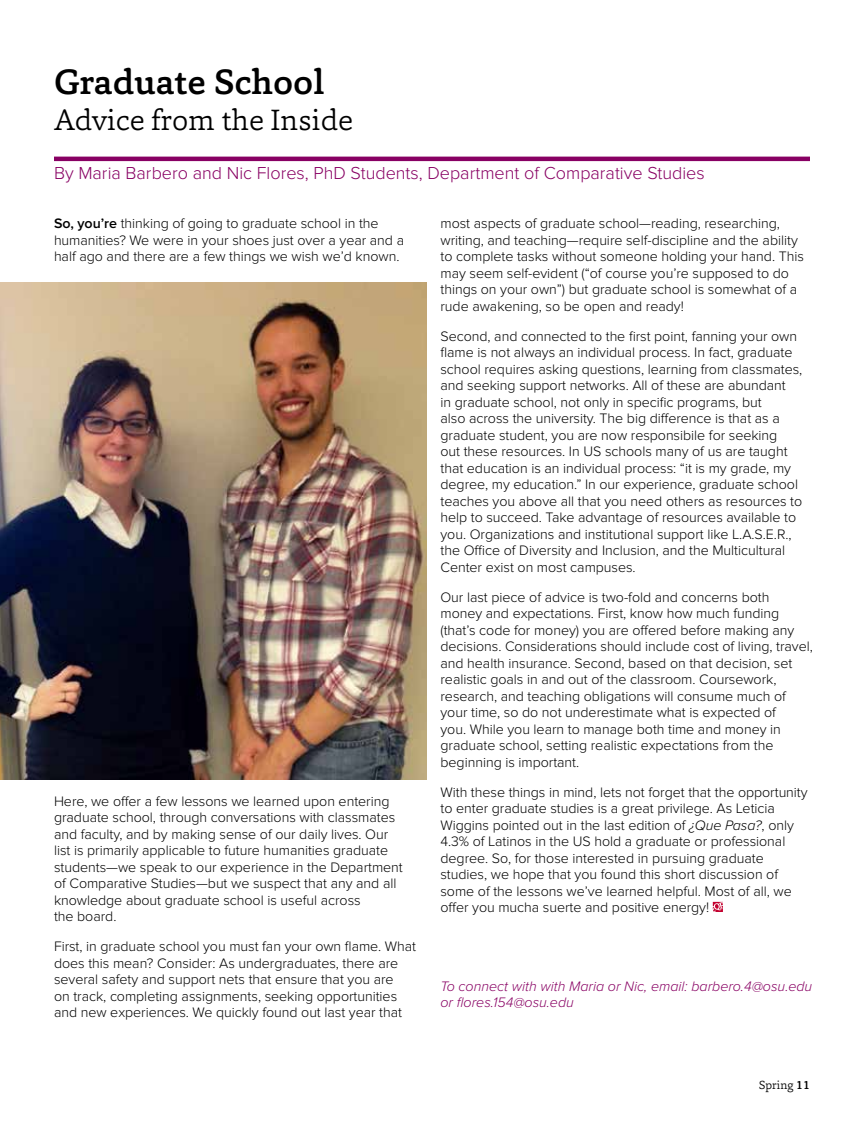
<style>
.page{position:relative;width:864px;height:1134px;background:#fff}
.page>*{position:absolute;margin:0;border:0;box-sizing:border-box;transform-origin:0 0}
.t1{font:500 36px "Capita";color:#000}
.t2{font:300 30px "Capita";color:#000}
.t3{font:300 18px "Proxima Nova";color:#880063}
.t4{font:300 14.25px/16.5px "Proxima Nova";letter-spacing:-.005em;color:#000}
.t5{font:italic 300 14.25px/16.5px "Proxima Nova";color:#880063}
.t6{font:300 12px "Capita";letter-spacing:-.005em;color:#000}
.s1{font-weight:600}
.s2{font-style:italic}
.s3{font-weight:500}
</style>
<div class="page">
<img style="left:0;top:283px;width:427px;height:497px">
<hr style="left:54px;top:157px;width:756px;height:4px;background:#880063">
<svg style="left:713px;top:902px;width:10px;height:10px"></svg>
<h1 class="t1" style="left:54px;top:58px;width:272px">Graduate School</h1>
<h2 class="t2" style="left:54px;top:100px;width:301px">Advice from the Inside</h2>
<p class="t3" style="left:54px;top:163px;width:652px">By Maria Barbero and Nic Flores, PhD Students, Department of Comparative Studies</p>
<p class="t4" style="left:54px;top:215px;width:352px"><span class="s1">So, you’re</span> thinking of going to graduate school in the humanities? We were in your shoes just over a year and a half ago and there are a few things we wish we’d known.</p>
<p class="t4" style="left:440px;top:215px;width:365px">most aspects of graduate school—reading, researching, writing, and teaching—require self-discipline and the ability to complete tasks without someone holding your hand. This may seem self-evident (“of course you’re supposed to do things on your own”) but graduate school is somewhat of a rude awakening, so be open and ready!</p>
<p class="t4" style="left:440px;top:328px;width:363px">Second, and connected to the first point, fanning your own flame is not always an individual process. In fact, graduate school requires asking questions, learning from classmates, and seeking support networks. All of these are abundant<br>in graduate school, not only in specific programs, but<br>also across the university. The big difference is that as a graduate student, you are now responsibile for seeking<br>out these resources. In US schools many of us are taught that education is an individual process: “it is my grade, my degree, my education.” In our experience, graduate school teaches you above all that you need others as resources to help to succeed. Take advantage of resources available to you. Organizations and institutional support like L.A.S.E.R., the Office of Diversity and Inclusion, and the Multicultural Center exist on most campuses.</p>
<p class="t4" style="left:440px;top:589px;width:374px">Our last piece of advice is two-fold and concerns both money and expectations. First, know how much funding (that’s code for money) you are offered before making any decisions. Considerations should include cost of living, travel, and health insurance. Second, based on that decision, set realistic goals in and out of the classroom. Coursework, research, and teaching obligations will consume much of your time, so do not underestimate what is expected of<br>you. While you learn to manage both time and money in graduate school, setting realistic expectations from the beginning is important.</p>
<p class="t4" style="left:440px;top:784px;width:369px">With these things in mind, lets not forget that the opportunity to enter graduate studies is a great privilege. As Leticia Wiggins pointed out in the last edition of <span class="s2">¿Que Pasa?</span>, only 4.3% of Latinos in the US hold a graduate or professional degree. So, for those interested in pursuing graduate studies, we hope that you found this short discussion of some of the lessons we’ve learned helpful. Most of all, we offer you mucha suerte and positive energy!</p>
<p class="t4" style="left:54px;top:793px;width:350px">Here, we offer a few lessons we learned upon entering graduate school, through conversations with classmates and faculty, and by making sense of our daily lives. Our list is primarily applicable to future humanities graduate students—we speak to our experience in the Department of Comparative Studies—but we suspect that any and all knowledge about graduate school is useful across<br>the board.</p>
<p class="t4" style="left:54px;top:938px;width:364px">First, in graduate school you must fan your own flame. What does this mean? Consider: As undergraduates, there are several safety and support nets that ensure that you are<br>on track, completing assignments, seeking opportunities and new experiences. We quickly found out last year that</p>
<p class="t5" style="left:440px;top:978px;width:373px">To connect with with Maria or Nic, email: barbero.4@osu.edu or flores.154@osu.edu</p>
<p class="t6" style="left:759px;top:1077px;width:53px">Spring <span class="s3">11</span></p>
</div>
